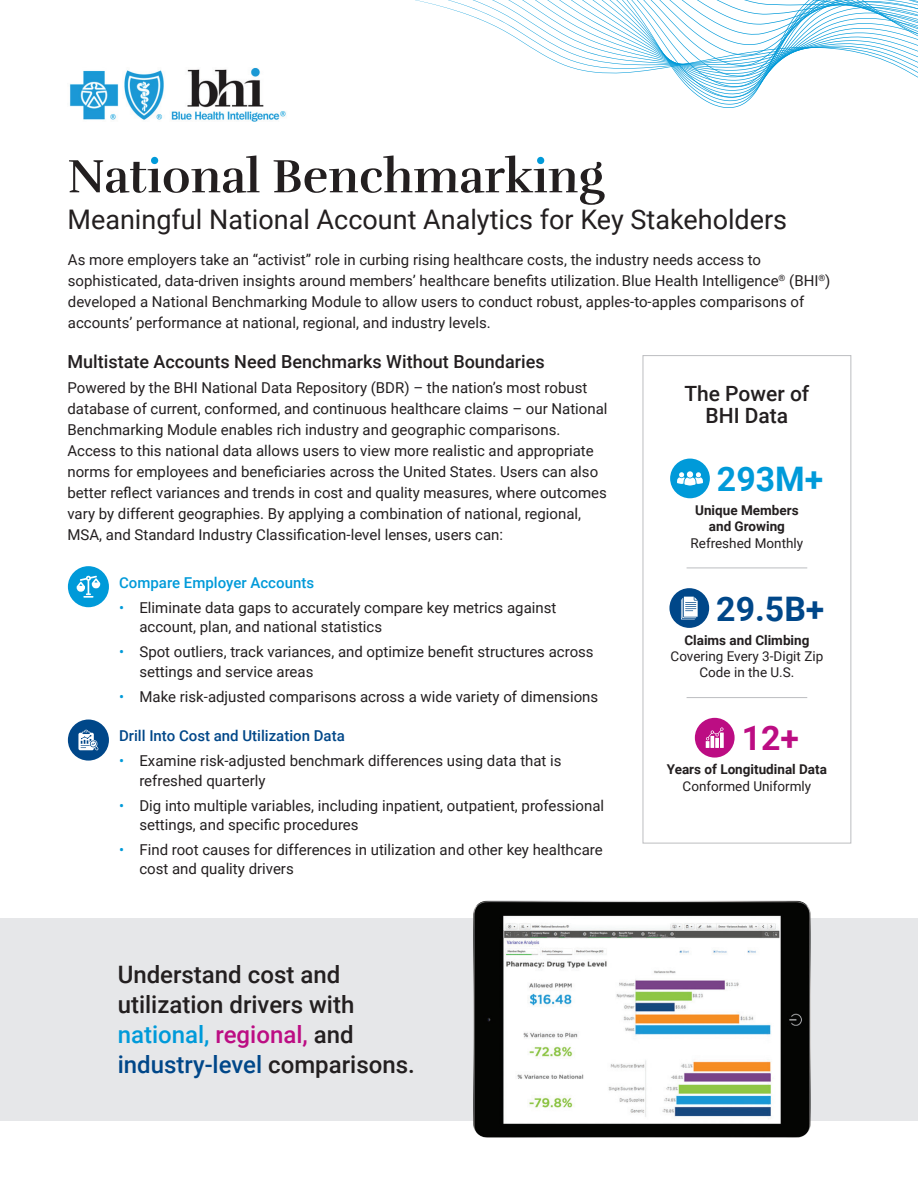
<style>
.page{position:relative;width:918px;height:1188px;background:#fff}
.page>*{position:absolute;margin:0;border:0;box-sizing:border-box;transform-origin:0 0}
.t1{font:700 33.9px "Roboto";color:#004789}
.t2{font:700 33.9px "Roboto";color:#009ad9}
.t3{font:700 33.9px "Roboto";color:#bc0d83}
.t4{font:27px "Roboto";color:#231f20}
.t5{font:500 24px/30px "Roboto";color:#231f20}
.t6{font:500 21px/22.5px "Roboto";color:#231f20;text-align:center}
.t7{font:500 18px "Roboto";color:#231f20}
.t8{font:15px/21px "Roboto";color:#231f20}
.t9{font:500 15px "Roboto";color:#004789}
.t10{font:500 15px "Roboto";color:#009ad9}
.t11{font:13.5px/16.2px "Roboto";color:#231f20;text-align:center}
.t12{font:700 13.5px/16.2px "Roboto";color:#231f20;text-align:center}
.s1{color:#009ad9}
.s2{color:#bc0d83}
.s3{color:#004789}
</style>
<div class="page">
<img style="left:69px;top:68px;width:217px;height:54px">
<svg style="left:687px;top:87px;width:72px;height:11px"></svg>
<svg style="left:679px;top:77px;width:239px;height:10px"></svg>
<svg style="left:415px;top:0;width:503px;height:77px"></svg>
<svg style="left:69px;top:155px;width:191px;height:38px"></svg>
<svg style="left:274px;top:155px;width:331px;height:50px"></svg>
<hr style="left:687px;top:697px;width:120px;height:1px;background:#bcbdc0">
<hr style="left:687px;top:568px;width:120px;height:1px;background:#bcbdc0">
<div style="left:643px;top:355px;width:208px;height:488px;border:1px solid #bcbdc0"></div>
<div style="left:0;top:918px;width:918px;height:202px;background:#e6e7e9"></div>
<div style="left:670px;top:459px;width:40px;height:39px;background:#009ad9;border-radius:50%"></div>
<svg style="left:677px;top:471px;width:26px;height:15px"></svg>
<div style="left:669px;top:588px;width:40px;height:40px;background:#004789;border-radius:50%"></div>
<svg style="left:681px;top:597px;width:17px;height:22px"></svg>
<div style="left:695px;top:718px;width:40px;height:40px;background:#bc0d83;border-radius:50%"></div>
<svg style="left:706px;top:727px;width:18px;height:21px"></svg>
<img style="left:473px;top:901px;width:338px;height:237px">
<div style="left:68px;top:720px;width:41px;height:41px;background:#004789;border-radius:50%"></div>
<svg style="left:78px;top:730px;width:21px;height:21px"></svg>
<div style="left:68px;top:566px;width:41px;height:41px;background:#009ad9;border-radius:50%"></div>
<svg style="left:77px;top:576px;width:23px;height:22px"></svg>
<h2 class="t4" style="left:68px;top:200px;width:721px">Meaningful National Account Analytics for Key Stakeholders</h2>
<p class="t8" style="left:68px;top:249px;width:764px">As more employers take an “activist” role in curbing rising healthcare costs, the industry needs access to sophisticated, data-driven insights around members’ healthcare benefits utilization.Blue Health Intelligence<sup>®</sup> (BHI<sup>®</sup>) developed a National Benchmarking Module to allow users to conduct robust, apples-to-apples comparisons of accounts’ performance at national, regional, and industry levels.</p>
<p class="t7" style="left:68px;top:349px;width:479px">Multistate Accounts Need Benchmarks Without Boundaries</p>
<p class="t8" style="left:68px;top:377px;width:542px">Powered by the BHI National Data Repository (BDR) – the nation’s most robust database of current, conformed, and continuous healthcare claims – our National Benchmarking Module enables rich industry and geographic comparisons.<br>Access to this national data allows users to view more realistic and appropriate norms for employees and beneficiaries across the United States. Users can also better reflect variances and trends in cost and quality measures, where outcomes vary by different geographies. By applying a combination of national, regional, MSA, and Standard Industry Classification-level lenses, users can:</p>
<p class="t10" style="left:119px;top:572px;width:197px">Compare Employer Accounts</p>
<p class="t8" style="left:139px;top:597px;width:419px;line-height:19.5px;text-indent:-20px"><span class="s1">•</span> Eliminate data gaps to accurately compare key metrics against account, plan, and national statistics</p>
<p class="t8" style="left:139px;top:642px;width:456px;line-height:19.5px;text-indent:-20px"><span class="s1">•</span> Spot outliers, track variances, and optimize benefit structures across settings and service areas</p>
<p class="t8" style="left:119px;top:685px;width:481px"><span class="s1">•</span> Make risk-adjusted comparisons across a wide variety of dimensions</p>
<p class="t9" style="left:119px;top:726px;width:227px">Drill Into Cost and Utilization Data</p>
<p class="t8" style="left:139px;top:751px;width:424px;line-height:19.5px;text-indent:-20px"><span class="s1">•</span> Examine risk-adjusted benchmark differences using data that is refreshed quarterly</p>
<p class="t8" style="left:139px;top:795px;width:466px;line-height:19.5px;text-indent:-20px"><span class="s1">•</span> Dig into multiple variables, including inpatient, outpatient, professional settings, and specific procedures</p>
<p class="t8" style="left:139px;top:839px;width:465px;line-height:19.5px;text-indent:-20px"><span class="s1">•</span> Find root causes for differences in utilization and other key healthcare cost and quality drivers</p>
<h3 class="t5" style="left:118px;top:959px;width:299px">Understand cost and utilization drivers with <span class="s1">national,</span> <span class="s2">regional,</span> and <span class="s3">industry-level</span> comparisons.</h3>
<h3 class="t6" style="left:684px;top:381px;width:127px">The Power of<br>BHI Data</h3>
<h1 class="t2" style="left:717px;top:455px;width:108px">293M+</h1>
<p class="t12" style="left:695px;top:502px;width:105px">Unique Members and Growing</p>
<p class="t11" style="left:691px;top:534px;width:114px">Refreshed Monthly</p>
<h1 class="t1" style="left:716px;top:585px;width:110px">29.5B+</h1>
<p class="t12" style="left:684px;top:631px;width:127px">Claims and Climbing</p>
<p class="t11" style="left:671px;top:648px;width:154px">Covering Every 3-Digit Zip<br>Code in the U.S.</p>
<h1 class="t3" style="left:742px;top:715px;width:59px">12+</h1>
<p class="t12" style="left:667px;top:761px;width:162px">Years of Longitudinal Data</p>
<p class="t11" style="left:683px;top:777px;width:130px">Conformed Uniformly</p>
</div>
